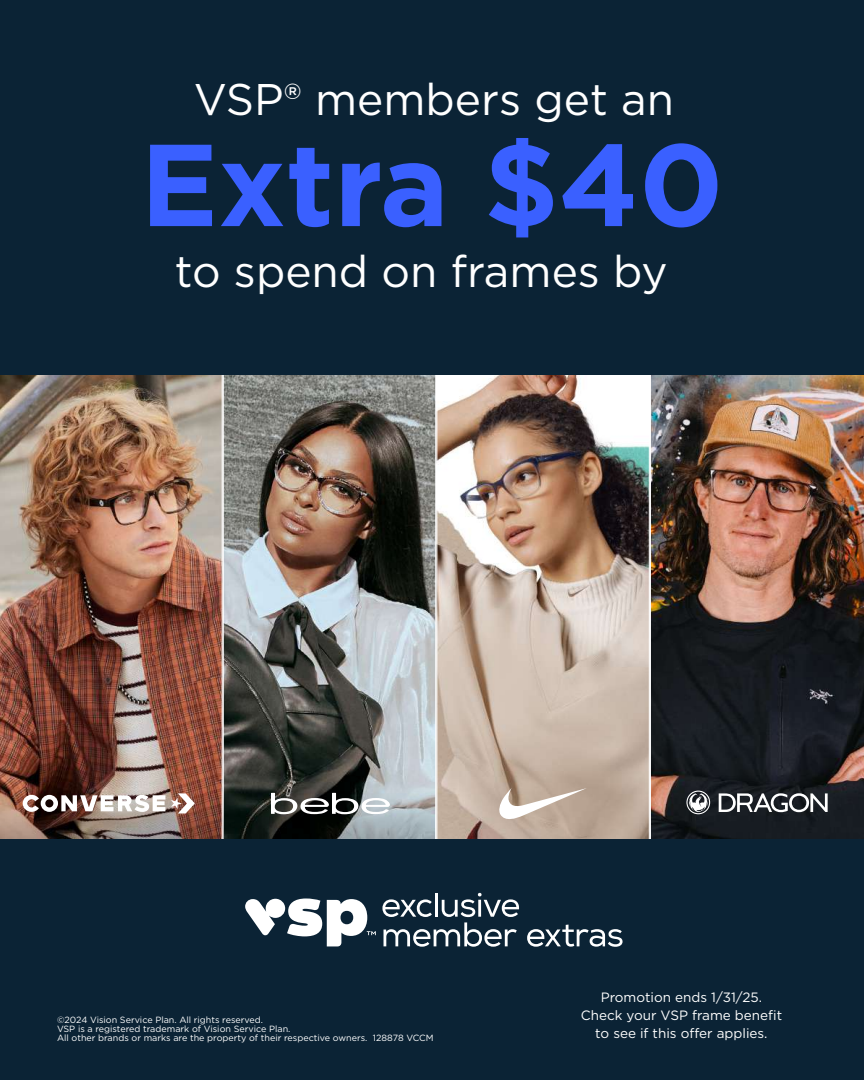
<style>
.page{position:relative;width:864px;height:1080px;background:#fff}
.page>*{position:absolute;margin:0;border:0;box-sizing:border-box;transform-origin:0 0}
.t1{font:700 116.25px "Gotham";color:#3a60ff}
.t2{font:44.25px "Gotham";color:#fff}
.t3{font:13.5px/18px "Gotham";color:#fff;text-align:center}
.t4{font:9px/9px "Gotham";color:#fff}
</style>
<div class="page">
<img style="left:651px;top:375px;width:213px;height:464px">
<img style="left:438px;top:375px;width:210px;height:464px">
<img style="left:225px;top:375px;width:209px;height:415px">
<img style="left:0;top:375px;width:223px;height:464px">
<img style="left:0;top:790px;width:221px;height:49px">
<svg style="left:224px;top:790px;width:211px;height:49px;background:#525a5a"></svg>
<svg style="left:271px;top:793px;width:119px;height:21px"></svg>
<svg style="left:498px;top:788px;width:89px;height:34px"></svg>
<svg style="left:719px;top:793px;width:109px;height:19px"></svg>
<svg style="left:686px;top:791px;width:24px;height:23px"></svg>
<svg style="left:171px;top:793px;width:24px;height:20px"></svg>
<svg style="left:23px;top:795px;width:142px;height:17px"></svg>
<div style="left:0;top:0;width:864px;height:375px;background:#0b2335"></div>
<div style="left:0;top:839px;width:864px;height:241px;background:#0b2335"></div>
<svg style="left:245px;top:898px;width:131px;height:48px"></svg>
<svg style="left:382px;top:892px;width:241px;height:55px"></svg>
<h2 class="t2" style="left:194px;top:71px;width:482px">VSP® members get an</h2>
<h1 class="t1" style="left:140px;top:108px;width:585px">Extra $40</h1>
<h2 class="t2" style="left:175px;top:243px;width:494px">to spend on frames by</h2>
<p class="t4" style="left:57px;top:1015px;width:378px">©2024 Vision Service Plan. All rights reserved.<br>VSP is a registered trademark of Vision Service Plan.<br>All other brands or marks are the property of their respective owners. 128878 VCCM</p>
<h3 class="t3" style="left:581px;top:988px;width:203px">Promotion ends 1/31/25.<br>Check your VSP frame benefit to see if this offer applies.</h3>
</div>
